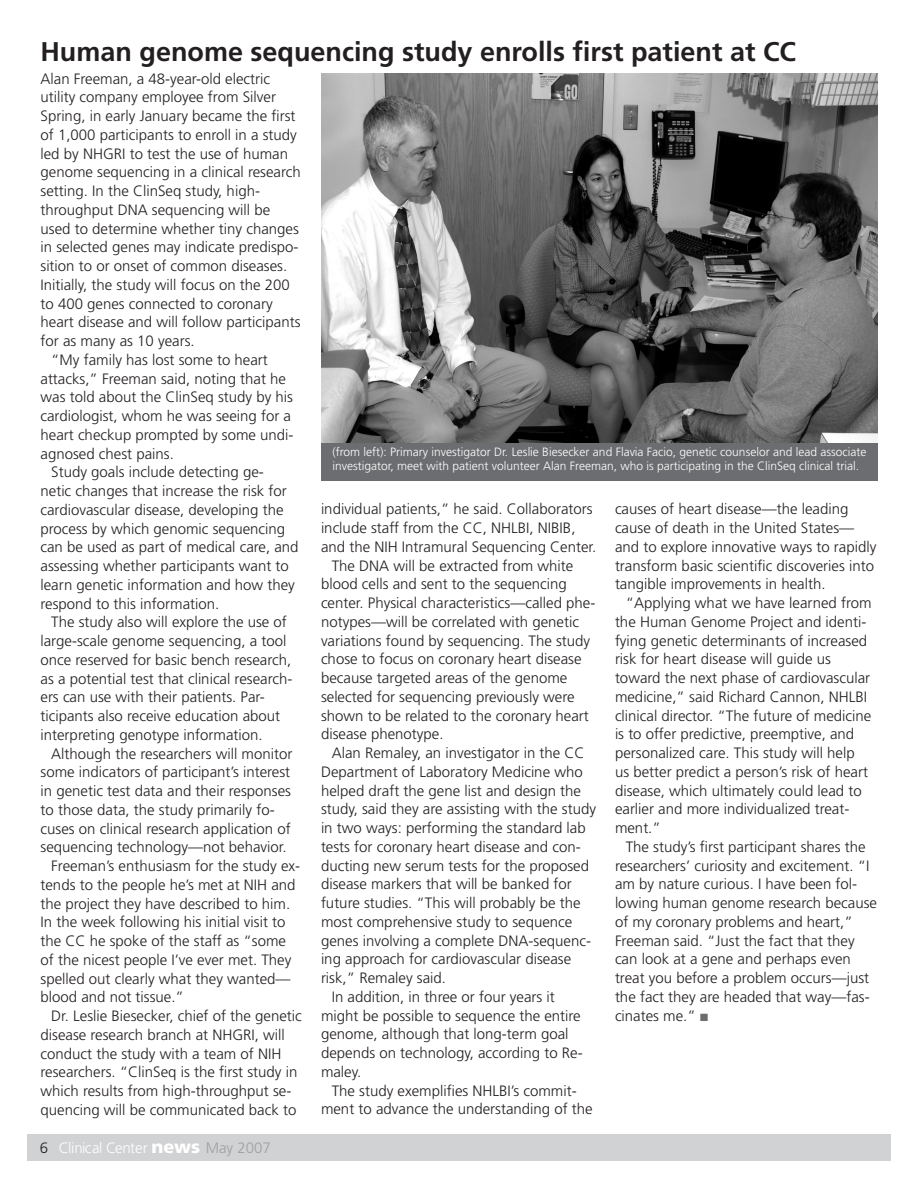
<style>
.page{position:relative;width:918px;height:1188px;background:#fff}
.page>*{position:absolute;margin:0;border:0;box-sizing:border-box;transform-origin:0 0}
.A_Head{font:700 27px "Frutiger LT Std";color:#231f20}
.CC_News_Body{font:300 15px/18.8px "Frutiger LT Std";color:#231f20}
.t1{font:300 15px "Frutiger LT Std";letter-spacing:-.02em;color:#fff}
.Photo_Caption{font:300 12px/14.4px "Frutiger LT Std";color:#fff}
.s1{font-weight:900;font-size:18px}
.s2{color:#9d9fa2}
.s3{color:#6c6d70}
</style>
<div class="page">
<div style="left:27px;top:1134px;width:864px;height:27px;background:#d1d2d4"></div>
<div style="left:321px;top:442px;width:557px;height:38px;background:#6c6d70"></div>
<img style="left:321px;top:74px;width:557px;height:369px">
<p class="A_Head" style="left:40px;top:36px;width:757px">Human genome sequencing study enrolls first patient at CC</p>
<p class="CC_News_Body" style="left:40px;top:69px;width:262px">Alan Freeman, a 48-year-old electric utility company employee from Silver Spring, in early January became the first of 1,000 participants to enroll in a study led by NHGRI to test the use of human genome sequencing in a clinical research setting. In the ClinSeq study, high&shy;throughput DNA sequencing will be used to determine whether tiny changes in selected genes may indicate predispo&shy;sition to or onset of common diseases.<br>Initially, the study will focus on the 200 to 400 genes connected to coronary heart disease and will follow participants for as many as 10 years.</p>
<p class="CC_News_Body" style="left:40px;top:350px;width:255px;text-indent:11px">“My family has lost some to heart attacks,” Freeman said, noting that he was told about the ClinSeq study by his cardiologist, whom he was seeing for a heart checkup prompted by some undi&shy;agnosed chest pains.</p>
<p class="CC_News_Body" style="left:40px;top:463px;width:260px;text-indent:11px">Study goals include detecting ge-<br>netic changes that increase the risk for cardiovascular disease, developing the process by which genomic sequencing can be used as part of medical care, and assessing whether participants want to learn genetic information and how they respond to this information.</p>
<p class="CC_News_Body" style="left:51px;top:613px;width:237px">The study also will explore the use of</p>
<p class="CC_News_Body" style="left:40px;top:632px;width:247px">large-scale genome sequencing, a tool</p>
<p class="CC_News_Body" style="left:40px;top:650px;width:252px">once reserved for basic bench research,</p>
<p class="CC_News_Body" style="left:40px;top:669px;width:253px">as a potential test that clinical research-</p>
<p class="CC_News_Body" style="left:40px;top:688px;width:226px">ers can use with their patients. Par-</p>
<p class="CC_News_Body" style="left:40px;top:707px;width:241px">ticipants also receive education about</p>
<p class="CC_News_Body" style="left:40px;top:725px;width:224px">interpreting genotype information.</p>
<p class="CC_News_Body" style="left:51px;top:744px;width:243px">Although the researchers will monitor</p>
<p class="CC_News_Body" style="left:40px;top:763px;width:251px">some indicators of participant’s interest</p>
<p class="CC_News_Body" style="left:40px;top:782px;width:252px">in genetic test data and their responses</p>
<p class="CC_News_Body" style="left:40px;top:800px;width:236px">to those data, the study primarily fo-</p>
<p class="CC_News_Body" style="left:40px;top:819px;width:252px">cuses on clinical research application of</p>
<p class="CC_News_Body" style="left:40px;top:838px;width:248px">sequencing technology—not behavior.</p>
<p class="CC_News_Body" style="left:40px;top:857px;width:261px;text-indent:11px">Freeman’s enthusiasm for the study ex&shy;tends to the people he’s met at NIH and the project they have described to him.<br>In the week following his initial visit to the CC he spoke of the staff as “some of the nicest people I’ve ever met. They spelled out clearly what they wanted— blood and not tissue.”</p>
<p class="CC_News_Body" style="left:40px;top:1007px;width:263px;text-indent:11px">Dr. Leslie Biesecker, chief of the genetic disease research branch at NHGRI, will conduct the study with a team of NIH researchers. “ClinSeq is the first study in which results from high-throughput se&shy;quencing will be communicated back to</p>
<p class="t1" style="left:59px;top:1139px;width:213px">Clinical Center <span class="s1">news</span> <span class="s2">May 2007</span></p>
<p class="Photo_Caption" style="left:332px;top:444px;width:536px">(from left): Primary investigator Dr. Leslie Biesecker and Flavia Facio, genetic counselor and lead associate investigator, meet with patient volunteer Alan Freeman, who is participating in the ClinSeq clinical trial.</p>
<p class="CC_News_Body" style="left:321px;top:500px;width:277px">individual patients,” he said. Collaborators include staff from the CC, NHLBI, NIBIB, and the NIH Intramural Sequencing Center.</p>
<p class="CC_News_Body" style="left:321px;top:556px;width:276px;text-indent:11px">The DNA will be extracted from white blood cells and sent to the sequencing center. Physical characteristics—called phe&shy;notypes—will be correlated with genetic variations found by sequencing. The study chose to focus on coronary heart disease because targeted areas of the genome selected for sequencing previously were shown to be related to the coronary heart disease phenotype.</p>
<p class="CC_News_Body" style="left:321px;top:744px;width:277px;text-indent:11px">Alan Remaley, an investigator in the CC Department of Laboratory Medicine who helped draft the gene list and design the study, said they are assisting with the study in two ways: performing the standard lab tests for coronary heart disease and con&shy;ducting new serum tests for the proposed disease markers that will be banked for future studies. “This will probably be the most comprehensive study to sequence genes involving a complete DNA-sequenc&shy;ing approach for cardiovascular disease risk,” Remaley said.</p>
<p class="CC_News_Body" style="left:321px;top:988px;width:263px;text-indent:11px">In addition, in three or four years it might be possible to sequence the entire genome, although that long-term goal depends on technology, according to Re&shy;maley.</p>
<p class="CC_News_Body" style="left:321px;top:1081px;width:273px;text-align:center">The study exemplifies NHLBI’s commit&shy;ment to advance the understanding of the</p>
<p class="CC_News_Body" style="left:615px;top:500px;width:263px">causes of heart disease—the leading cause of death in the United States— and to explore innovative ways to rapidly transform basic scientific discoveries into tangible improvements in health.</p>
<p class="CC_News_Body" style="left:615px;top:594px;width:258px;text-indent:11px">“Applying what we have learned from the Human Genome Project and identi&shy;fying genetic determinants of increased risk for heart disease will guide us toward the next phase of cardiovascular medicine,” said Richard Cannon, NHLBI clinical director. “The future of medicine is to offer predictive, preemptive, and personalized care. This study will help us better predict a person’s risk of heart disease, which ultimately could lead to earlier and more individualized treat&shy;ment.”</p>
<p class="CC_News_Body" style="left:615px;top:838px;width:264px;text-indent:11px">The study’s first participant shares the researchers’ curiosity and excitement. “I am by nature curious. I have been fol&shy;lowing human genome research because of my coronary problems and heart,” Freeman said. “Just the fact that they can look at a gene and perhaps even treat you before a problem occurs—just the fact they are headed that way—fas&shy;cinates me.” <span class="s3">■</span></p>
</div>
